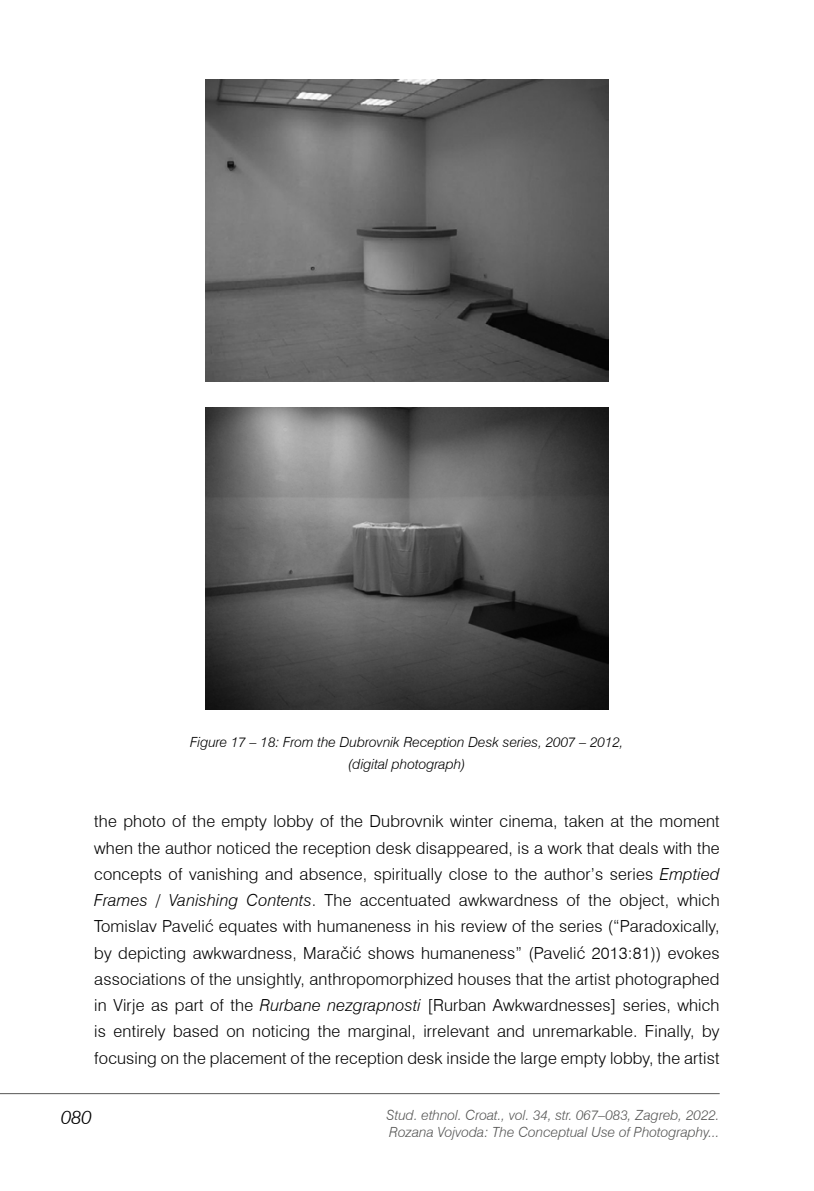
<style>
.page{position:relative;width:814px;height:1191px;background:#fff}
.page>*{position:absolute;margin:0;border:0;box-sizing:border-box;transform-origin:0 0}
.t1{font:italic 300 19.25px "Swiss 721 BT";color:#000}
.t2{font:300 16.62px/26.2px "Swiss 721 BT";letter-spacing:.01em;color:#000;text-align:justify}
.t3{font:italic 300 14px/16.8px "Swiss 721 BT";color:#575756}
.t4{font:italic 300 14px/22.8px "Swiss 721 BT";color:#000;text-align:center}
.s1{font-style:italic}
</style>
<div class="page">
<hr style="left:0;top:1093px;width:719px;height:1px;background:#575756">
<img style="left:206px;top:79px;width:402px;height:302px">
<img style="left:206px;top:408px;width:402px;height:301px">
<p class="t4" style="left:190px;top:730px;width:435px">Figure 17 – 18: From the Dubrovnik Reception Desk series, 2007 – 2012, (digital photograph)</p>
<p class="t2" style="left:94px;top:808px;width:627px">the photo of the empty lobby of the Dubrovnik winter cinema, taken at the moment when the author noticed the reception desk disappeared, is a work that deals with the concepts of vanishing and absence, spiritually close to the author’s series <span class="s1">Emptied Frames / Vanishing Contents</span>. The accentuated awkwardness of the object, which Tomislav Pavelić equates with humaneness in his review of the series (“Paradoxically, by depicting awkwardness, Maračić shows humaneness” (Pavelić 2013:81)) evokes associations of the unsightly, anthropomorphized houses that the artist photographed in Virje as part of the <span class="s1">Rurbane nezgrapnosti</span> [Rurban Awkwardnesses] series, which is entirely based on noticing the marginal, irrelevant and unremarkable. Finally, by focusing on the placement of the reception desk inside the large empty lobby, the artist</p>
<p class="t1" style="left:61px;top:1105px;width:32px">080</p>
<p class="t3" style="left:386px;top:1106px;width:334px">Stud. ethnol. Croat., vol. 34, str. 067–083, Zagreb, 2022.<br>Rozana Vojvoda: The Conceptual Use of Photography...</p>
</div>
